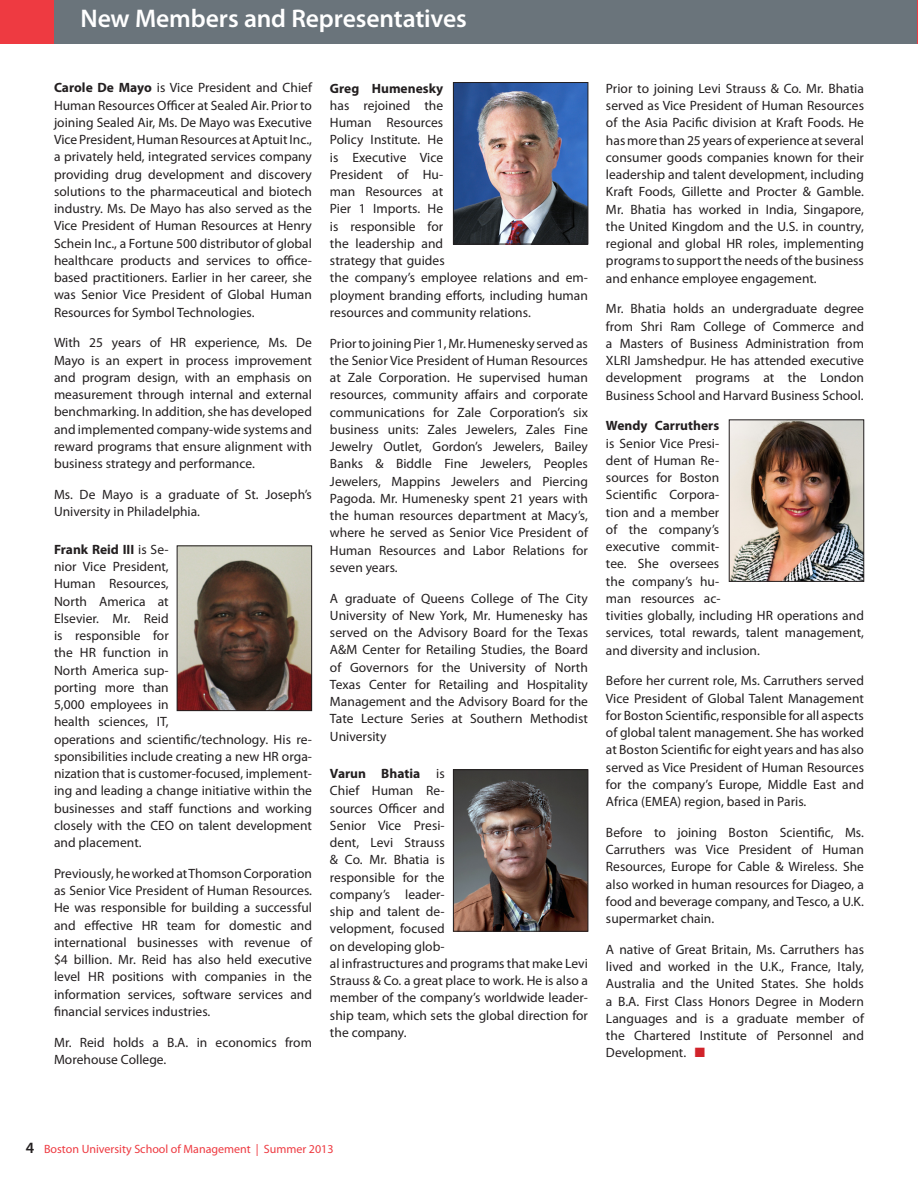
<style>
.page{position:relative;width:918px;height:1188px;background:#fff}
.page>*{position:absolute;margin:0;border:0;box-sizing:border-box;transform-origin:0 0}
.t1{font:600 25.65px "Myriad Pro";letter-spacing:-.005em;color:#fff}
.t2{font:13.5px/17.2px "Myriad Pro";color:#231f20;text-align:justify}
.t3{font:700 13.5px "Myriad Pro";color:#231f20}
.t4{font:12px "Myriad Pro";color:#ee3a41}
.s1{font-weight:700}
.s2{color:#d1232a}
.s3{font-weight:600;font-size:15.75px;color:#231f20}
</style>
<div class="page">
<div style="left:0;top:0;width:918px;height:43px;background:#6a747b"></div>
<div style="left:0;top:0;width:54px;height:43px;background:#ee3a41"></div>
<img style="left:455px;top:772px;width:131px;height:158px">
<div style="left:453px;top:770px;width:135px;height:162px;border:1px solid #231f20"></div>
<img style="left:179px;top:548px;width:131px;height:161px">
<div style="left:177px;top:546px;width:135px;height:165px;border:1px solid #231f20"></div>
<img style="left:455px;top:84px;width:131px;height:158px">
<div style="left:453px;top:82px;width:135px;height:162px;border:1px solid #231f20"></div>
<img style="left:731px;top:422px;width:131px;height:158px">
<div style="left:729px;top:420px;width:135px;height:162px;border:1px solid #231f20"></div>
<h1 class="t1" style="left:80px;top:2px;width:388px">New Members and Representatives</h1>
<p class="t2" style="left:54px;top:79px;width:260px"><span class="s1">Carole De Mayo</span> is Vice President and Chief Human Resources Officer at Sealed Air. Prior to joining Sealed Air, Ms. De Mayo was Executive Vice President, Human Resources at Aptuit Inc., a privately held, integrated services company providing drug development and discovery solutions to the pharmaceutical and biotech industry. Ms. De Mayo has also served as the Vice President of Human Resources at Henry Schein Inc., a Fortune 500 distributor of global healthcare products and services to office&shy;based practitioners. Earlier in her career, she was Senior Vice President of Global Human Resources for Symbol Technologies.</p>
<p class="t2" style="left:54px;top:334px;width:260px">With 25 years of HR experience, Ms. De Mayo is an expert in process improvement and program design, with an emphasis on measurement through internal and external benchmarking. In addition, she has developed and implemented company-wide systems and reward programs that ensure alignment with business strategy and performance.</p>
<p class="t2" style="left:54px;top:486px;width:259px">Ms. De Mayo is a graduate of St. Joseph’s<br>University in Philadelphia.</p>
<p class="t2" style="left:54px;top:540px;width:260px;text-align:left"><span class="s1">Frank Reid III</span> is Se-<br>nior Vice President,<br>Human Resources,<br>North America at<br>Elsevier. Mr. Reid<br>is responsible for<br>the HR function in<br>North America sup-<br>porting more than<br>5,000 employees in<br>health sciences, IT,<br>operations and scientific/technology. His re&shy;sponsibilities include creating a new HR orga&shy;nization that is customer-focused, implement&shy;ing and leading a change initiative within the businesses and staff functions and working closely with the CEO on talent development and placement.</p>
<p class="t2" style="left:54px;top:864px;width:260px">Previously, he worked at Thomson Corporation as Senior Vice President of Human Resources.<br>He was responsible for building a successful and effective HR team for domestic and international businesses with revenue of $4 billion. Mr. Reid has also held executive level HR positions with companies in the information services, software services and financial services industries.</p>
<p class="t2" style="left:54px;top:1033px;width:259px">Mr. Reid holds a B.A. in economics from<br>Morehouse College.</p>
<p class="t3" style="left:330px;top:79px;width:115px">Greg Humenesky</p>
<p class="t2" style="left:330px;top:96px;width:259px;text-align:left">has rejoined the<br>Human Resources<br>Policy Institute. He<br>is Executive Vice<br>President of Hu-<br>man Resources at<br>Pier 1 Imports. He<br>is responsible for<br>the leadership and<br>strategy that guides<br>the company’s employee relations and em&shy;ployment branding efforts, including human resources and community relations.</p>
<p class="t2" style="left:330px;top:334px;width:260px">Prior to joining Pier 1, Mr. Humenesky served as the Senior Vice President of Human Resources at Zale Corporation. He supervised human resources, community affairs and corporate communications for Zale Corporation’s six business units: Zales Jewelers, Zales Fine Jewelry Outlet, Gordon’s Jewelers, Bailey Banks &amp; Biddle Fine Jewelers, Peoples Jewelers, Mappins Jewelers and Piercing Pagoda. Mr. Humenesky spent 21 years with the human resources department at Macy’s, where he served as Senior Vice President of Human Resources and Labor Relations for seven years.</p>
<p class="t2" style="left:330px;top:589px;width:260px">A graduate of Queens College of The City University of New York, Mr. Humenesky has served on the Advisory Board for the Texas A&amp;M Center for Retailing Studies, the Board of Governors for the University of North Texas Center for Retailing and Hospitality Management and the Advisory Board for the Tate Lecture Series at Southern Methodist University</p>
<p class="t2" style="left:330px;top:765px;width:260px;text-align:left"><span class="s1">Varun Bhatia</span> is<br>Chief Human Re-<br>sources Officer and<br>Senior Vice Presi-<br>dent, Levi Strauss<br>&amp; Co. Mr. Bhatia is<br>responsible for the<br>company’s leader-<br>ship and talent de-<br>velopment, focused<br>on developing glob-<br>al infrastructures and programs that make Levi<br>Strauss &amp; Co. a great place to work. He is also a member of the company’s worldwide leader&shy;ship team, which sets the global direction for the company.</p>
<p class="t2" style="left:606px;top:79px;width:260px">Prior to joining Levi Strauss &amp; Co. Mr. Bhatia served as Vice President of Human Resources of the Asia Pacific division at Kraft Foods. He has more than 25 years of experience at several consumer goods companies known for their leadership and talent development, including Kraft Foods, Gillette and Procter &amp; Gamble.<br>Mr. Bhatia has worked in India, Singapore, the United Kingdom and the U.S. in country, regional and global HR roles, implementing programs to support the needs of the business and enhance employee engagement.</p>
<p class="t2" style="left:606px;top:300px;width:260px">Mr. Bhatia holds an undergraduate degree from Shri Ram College of Commerce and a Masters of Business Administration from XLRI Jamshedpur. He has attended executive development programs at the London Business School and Harvard Business School.</p>
<p class="t3" style="left:606px;top:417px;width:115px">Wendy Carruthers</p>
<p class="t2" style="left:606px;top:434px;width:260px;text-align:left">is Senior Vice Presi-<br>dent of Human Re-<br>sources for Boston<br>Scientific Corpora-<br>tion and a member<br>of the company’s<br>executive commit-<br>tee. She oversees<br>the company’s hu-<br>man resources ac-<br>tivities globally, including HR operations and services, total rewards, talent management, and diversity and inclusion.</p>
<p class="t2" style="left:606px;top:672px;width:260px">Before her current role, Ms. Carruthers served Vice President of Global Talent Management for Boston Scientific, responsible for all aspects of global talent management. She has worked at Boston Scientific for eight years and has also served as Vice President of Human Resources for the company’s Europe, Middle East and Africa (EMEA) region, based in Paris.</p>
<p class="t2" style="left:606px;top:824px;width:260px">Before to joining Boston Scientific, Ms.<br>Carruthers was Vice President of Human Resources, Europe for Cable &amp; Wireless. She also worked in human resources for Diageo, a food and beverage company, and Tesco, a U.K. supermarket chain.</p>
<p class="t2" style="left:606px;top:941px;width:260px">A native of Great Britain, Ms. Carruthers has lived and worked in the U.K., France, Italy, Australia and the United States. She holds a B.A. First Class Honors Degree in Modern Languages and is a graduate member of the Chartered Institute of Personnel and Development. <span class="s2">■</span></p>
<p class="t4" style="left:26px;top:1142px;width:309px"><span class="s3">4</span> Boston University School of Management | Summer 2013</p>
</div>
